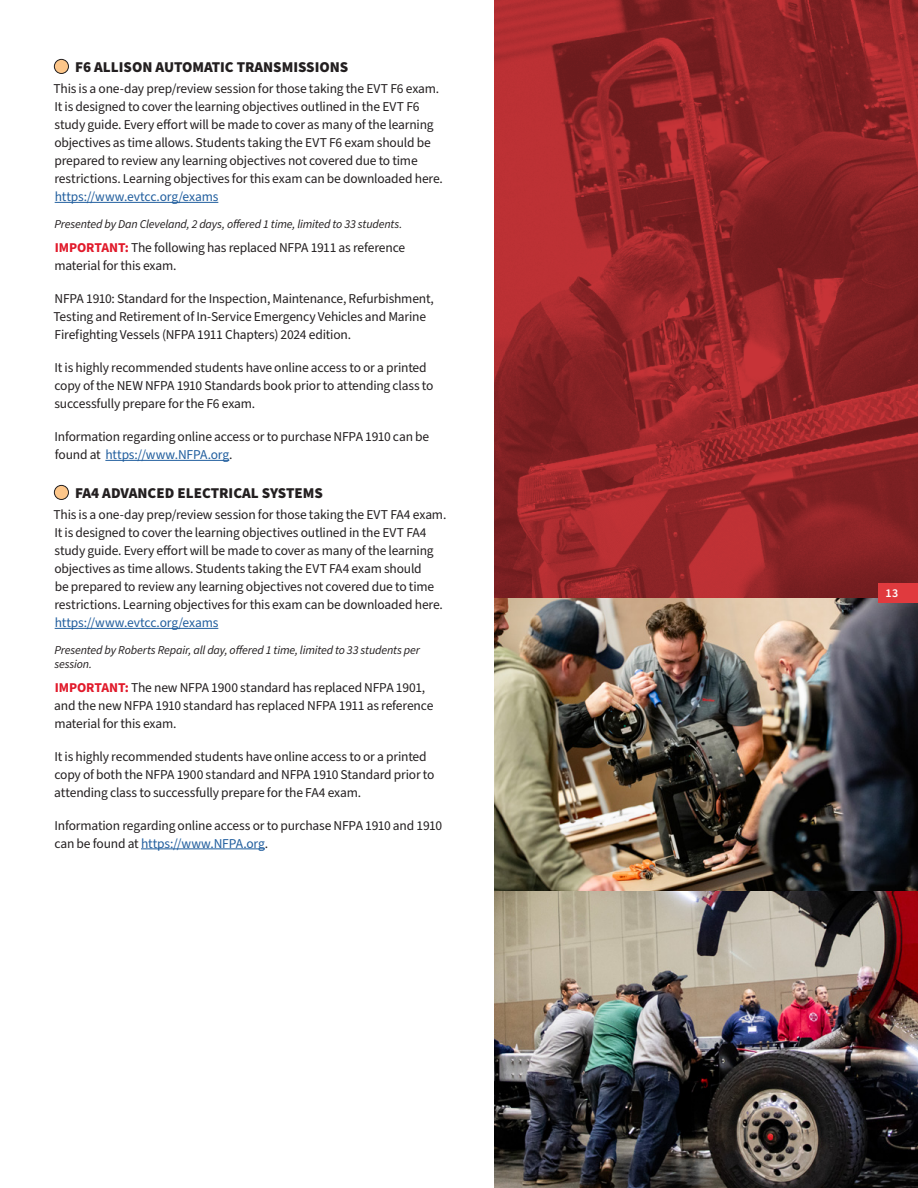
<style>
.page{position:relative;width:918px;height:1188px;background:#fff}
.page>*{position:absolute;margin:0;border:0;box-sizing:border-box;transform-origin:0 0}
.t1{font:900 15px "Source Sans Pro";color:#231f20}
.t2{font:13.5px/18px "Source Sans Pro";letter-spacing:-.015em;color:#231f20}
.t3{font:13.5px "Source Sans Pro";letter-spacing:-.01em;color:#215e9e}
.t4{font:italic 12px/13.5px "Source Sans Pro";letter-spacing:-.01em;color:#231f20}
.t5{font:600 12px "Source Sans Pro";color:#fff}
.s1{font-weight:700;color:#e11a2b}
.s2{color:#215e9e}
</style>
<div class="page">
<img style="left:495px;top:597px;width:423px;height:294px">
<img style="left:495px;top:891px;width:423px;height:297px">
<img style="left:495px;top:0;width:423px;height:597px">
<div style="left:878px;top:584px;width:40px;height:19px;background:#e03a3e"></div>
<hr style="left:55px;top:202px;width:163px;height:1px;background:#215e9e">
<hr style="left:105px;top:460px;width:124px;height:1px;background:#215e9e">
<hr style="left:55px;top:628px;width:163px;height:1px;background:#215e9e">
<hr style="left:141px;top:849px;width:124px;height:1px;background:#215e9e">
<div style="left:54px;top:59px;width:14px;height:14px;background:#fdc689;border-radius:50%"></div>
<div style="left:54px;top:59px;width:15px;height:15px;border:1px solid #231f20;border-radius:50%"></div>
<div style="left:54px;top:485px;width:14px;height:14px;background:#fdc689;border-radius:50%"></div>
<div style="left:54px;top:485px;width:15px;height:15px;border:1px solid #231f20;border-radius:50%"></div>
<p class="t1" style="left:75px;top:56px;width:275px">F6 ALLISON AUTOMATIC TRANSMISSIONS</p>
<p class="t2" style="left:53px;top:80px;width:391px">This is a one-day prep/review session for those taking the EVT F6 exam.<br>It is designed to cover the learning objectives outlined in the EVT F6 study guide. Every effort will be made to cover as many of the learning objectives as time allows. Students taking the EVT F6 exam should be prepared to review any learning objectives not covered due to time restrictions. Learning objectives for this exam can be downloaded here.</p>
<p class="t3" style="left:55px;top:188px;width:165px">https://www.evtcc.org/exams</p>
<p class="t4" style="left:55px;top:218px;width:349px">Presented by Dan Cleveland, 2 days, offered 1 time, limited to 33 students.</p>
<p class="t2" style="left:54px;top:239px;width:352px"><span class="s1">IMPORTANT:</span> The following has replaced NFPA 1911 as reference material for this exam.</p>
<p class="t2" style="left:53px;top:290px;width:382px">NFPA 1910: Standard for the Inspection, Maintenance, Refurbishment,<br>Testing and Retirement of In-Service Emergency Vehicles and Marine<br>Firefighting Vessels (NFPA 1911 Chapters) 2024 edition.</p>
<p class="t2" style="left:54px;top:359px;width:381px">It is highly recommended students have online access to or a printed copy of the NEW NFPA 1910 Standards book prior to attending class to successfully prepare for the F6 exam.</p>
<p class="t2" style="left:55px;top:428px;width:376px">Information regarding online access or to purchase NFPA 1910 can be found at <span class="s2">https://www.NFPA.org</span>.</p>
<p class="t1" style="left:75px;top:482px;width:249px">FA4 ADVANCED ELECTRICAL SYSTEMS</p>
<p class="t2" style="left:53px;top:506px;width:394px">This is a one-day prep/review session for those taking the EVT FA4 exam.<br>It is designed to cover the learning objectives outlined in the EVT FA4 study guide. Every effort will be made to cover as many of the learning objectives as time allows. Students taking the EVT FA4 exam should<br>be prepared to review any learning objectives not covered due to time restrictions. Learning objectives for this exam can be downloaded here.</p>
<p class="t3" style="left:55px;top:614px;width:165px">https://www.evtcc.org/exams</p>
<p class="t4" style="left:54px;top:644px;width:367px">Presented by Roberts Repair, all day, offered 1 time, limited to 33 students per session.</p>
<p class="t2" style="left:54px;top:679px;width:381px"><span class="s1">IMPORTANT:</span> The new NFPA 1900 standard has replaced NFPA 1901, and the new NFPA 1910 standard has replaced NFPA 1911 as reference material for this exam.</p>
<p class="t2" style="left:54px;top:748px;width:382px">It is highly recommended students have online access to or a printed copy of both the NFPA 1900 standard and NFPA 1910 Standard prior to attending class to successfully prepare for the FA4 exam.</p>
<p class="t2" style="left:54px;top:817px;width:389px">Information regarding online access or to purchase NFPA 1910 and 1910 can be found at <span class="s2">https://www.NFPA.org</span>.</p>
<p class="t5" style="left:886px;top:585px;width:14px">13</p>
</div>
